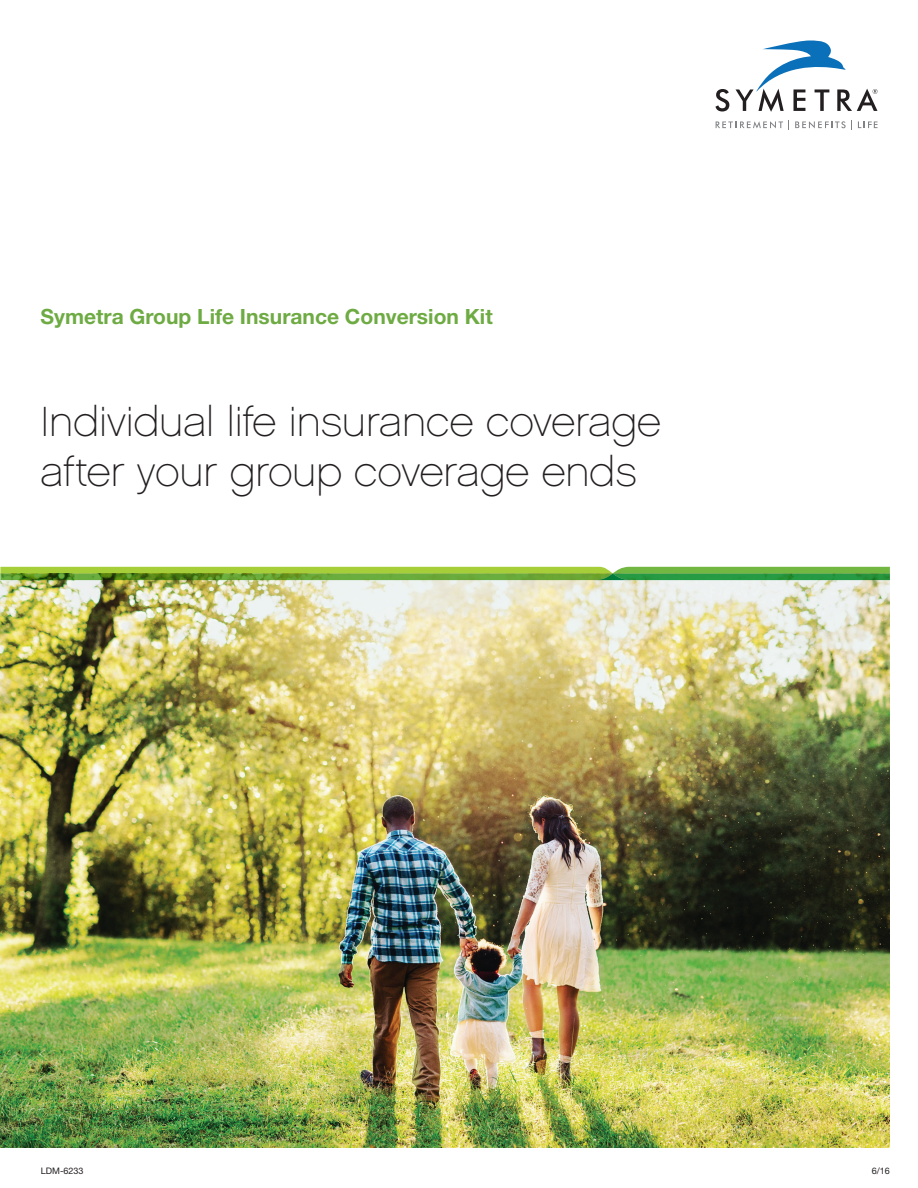
<style>
.page{position:relative;width:918px;height:1188px;background:#fff}
.page>*{position:absolute;margin:0;border:0;box-sizing:border-box;transform-origin:0 0}
.t1{font:42px/50.4px "Chalet Paris Nineteen Sixty";color:#231f20}
.t2{font:700 21px "Helvetica Neue LT Pro";color:#6eab43}
.Brochure_ref__order{font:9px "Helvetica Neue LT Std";color:#231f20}
</style>
<div class="page">
<img style="left:0;top:580px;width:890px;height:568px">
<svg style="left:0;top:567px;width:890px;height:13px;background:#72af3a"></svg>
<svg style="left:716px;top:120px;width:73px;height:9px"></svg>
<svg style="left:795px;top:120px;width:57px;height:9px"></svg>
<svg style="left:858px;top:121px;width:20px;height:7px"></svg>
<svg style="left:716px;top:89px;width:13px;height:22px"></svg>
<svg style="left:736px;top:40px;width:141px;height:72px"></svg>
<p class="t2" style="left:40px;top:303px;width:454px">Symetra Group Life Insurance Conversion Kit</p>
<p class="t1" style="left:40px;top:396px;width:622px">Individual life insurance coverage after your group coverage ends</p>
<p class="Brochure_ref__order" style="left:41px;top:1165px;width:44px">LDM-6233</p>
<p class="Brochure_ref__order" style="left:872px;top:1165px;width:20px">6/16</p>
</div>
